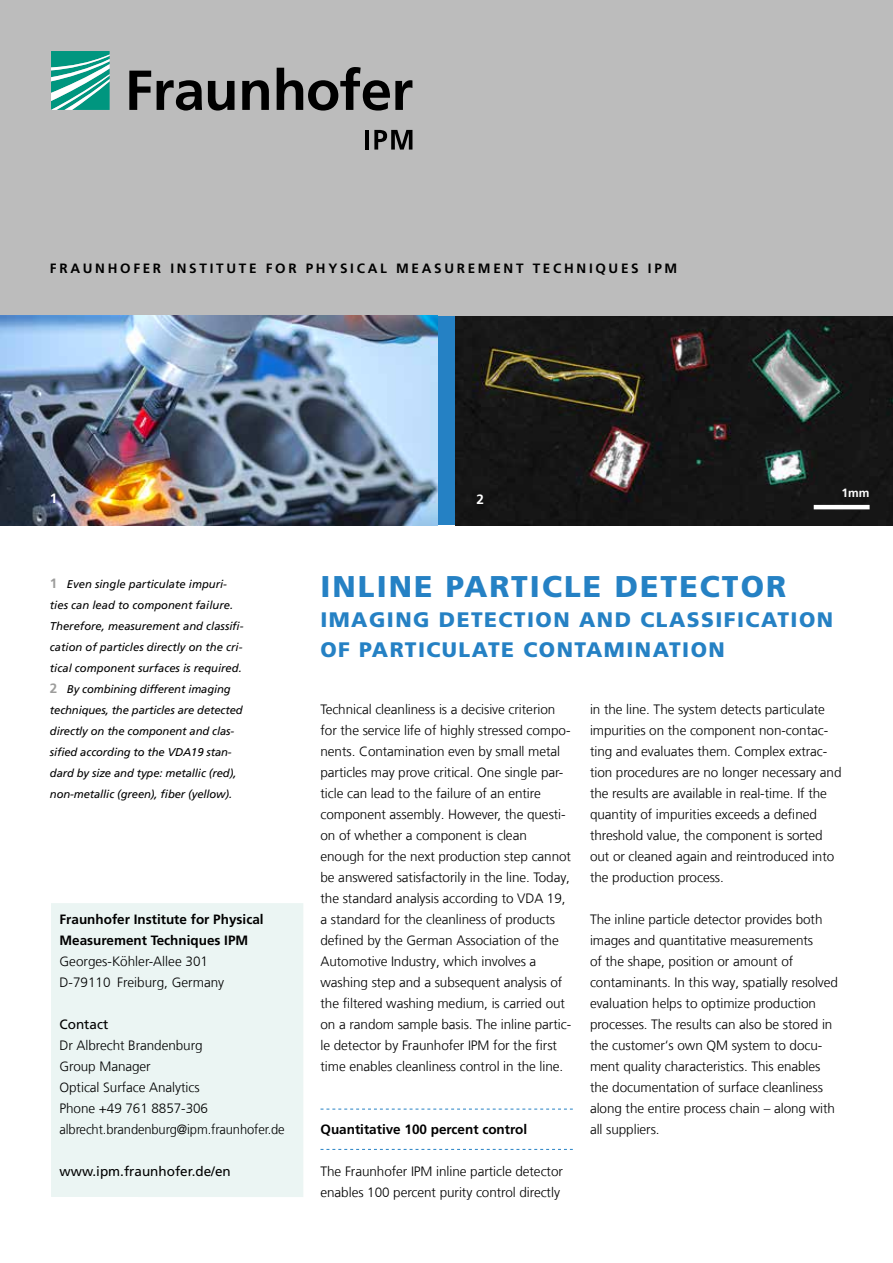
<style>
.page{position:relative;width:893px;height:1263px;background:#fff}
.page>*{position:absolute;margin:0;border:0;box-sizing:border-box;transform-origin:0 0}
.t1{font:900 30px "Frutiger LT Com";letter-spacing:.07em;color:#2581c4}
.t2{font:900 21px/30px "Frutiger LT Com";letter-spacing:.07em;color:#2581c4}
.t3{font:300 13.5px/21px "Frutiger LT Com";letter-spacing:-.005em;color:#000}
.t4{font:700 13.5px/21px "Frutiger LT Com";color:#000}
.t5{font:700 13.5px "Frutiger LT Com";letter-spacing:.2em;color:#000}
.t6{font:13.5px "Frutiger LT Com";color:#000}
.t7{font:700 13.5px "Frutiger LT Com";color:#fff}
.t8{font:700 12px "Frutiger LT Com";color:#fff}
.t9{font:italic 11.25px/21px "Frutiger LT Com";letter-spacing:-.01em;color:#000}
.s1{font-weight:700;font-style:normal;font-size:13.5px;color:#9d9d9c}
</style>
<div class="page">
<img style="left:455px;top:315px;width:438px;height:210px">
<div style="left:0;top:0;width:893px;height:315px;background:#bcbcbc"></div>
<svg style="left:51px;top:51px;width:59px;height:59px;background:#4bb3a3"></svg>
<svg style="left:129px;top:67px;width:283px;height:44px"></svg>
<hr style="left:365px;top:130px;width:4px;height:20px;background:#000">
<svg style="left:374px;top:130px;width:38px;height:20px"></svg>
<svg style="left:320px;top:1109px;width:253px;height:1px"></svg>
<svg style="left:320px;top:1149px;width:253px;height:1px"></svg>
<img style="left:0;top:315px;width:438px;height:210px">
<div style="left:51px;top:903px;width:252px;height:294px;background:#ebf5f3"></div>
<hr style="left:814px;top:505px;width:56px;height:4px;background:#fff">
<p class="t5" style="left:50px;top:260px;width:629px">FRAUNHOFER INSTITUTE FOR PHYSICAL MEASUREMENT TECHNIQUES IPM</p>
<p class="t7" style="left:50px;top:491px;width:9px">1</p>
<p class="t7" style="left:476px;top:491px;width:9px">2</p>
<p class="t8" style="left:842px;top:486px;width:30px">1mm</p>
<p class="t9" style="left:50px;top:574px;width:195px"><span class="s1">1</span> Even single particulate impuri&shy;ties can lead to component failure.<br>Therefore, measurement and classifi&shy;cation of particles directly on the cri&shy;tical component surfaces is required.<br><span class="s1">2</span> By combining different imaging techniques, the particles are detected directly on the component and clas&shy;sified according to the VDA19 stan&shy;dard by size and type: metallic (red), non-metallic (green), fiber (yellow).</p>
<p class="t4" style="left:60px;top:909px;width:206px">Fraunhofer Institute for Physical<br>Measurement Techniques IPM</p>
<p class="t3" style="left:60px;top:951px;width:166px">Georges-Köhler-Allee 301<br>D-79110 Freiburg, Germany</p>
<p class="t6" style="left:60px;top:1016px;width:50px">Contact</p>
<p class="t3" style="left:60px;top:1035px;width:227px">Dr Albrecht Brandenburg<br>Group Manager<br>Optical Surface Analytics<br>Phone +49 761 8857-306 albrecht.brandenburg@ipm.fraunhofer.de</p>
<p class="t6" style="left:60px;top:1163px;width:173px">www.ipm.fraunhofer.de/en</p>
<h1 class="t1" style="left:320px;top:569px;width:467px">INLINE PARTICLE DETECTOR</h1>
<h2 class="t2" style="left:320px;top:605px;width:514px">IMAGING DETECTION AND CLASSIFICATION<br>OF PARTICULATE CONTAMINATION</h2>
<p class="t3" style="left:320px;top:699px;width:252px">Technical cleanliness is a decisive criterion for the service life of highly stressed compo&shy;nents. Contamination even by small metal particles may prove critical. One single par&shy;ticle can lead to the failure of an entire component assembly. However, the questi&shy;on of whether a component is clean enough for the next production step cannot be answered satisfactorily in the line. Today, the standard analysis according to VDA 19, a standard for the cleanliness of products defined by the German Association of the Automotive Industry, which involves a washing step and a subsequent analysis of the filtered washing medium, is carried out on a random sample basis. The inline partic&shy;le detector by Fraunhofer IPM for the first time enables cleanliness control in the line.</p>
<p class="t4" style="left:320px;top:1119px;width:208px">Quantitative 100 percent control</p>
<p class="t3" style="left:320px;top:1161px;width:244px">The Fraunhofer IPM inline particle detector enables 100 percent purity control directly</p>
<p class="t3" style="left:590px;top:699px;width:253px">in the line. The system detects particulate impurities on the component non-contac&shy;ting and evaluates them. Complex extrac&shy;tion procedures are no longer necessary and the results are available in real-time. If the quantity of impurities exceeds a defined threshold value, the component is sorted out or cleaned again and reintroduced into the production process.</p>
<p class="t3" style="left:590px;top:909px;width:250px">The inline particle detector provides both images and quantitative measurements<br>of the shape, position or amount of contaminants. In this way, spatially resolved evaluation helps to optimize production processes. The results can also be stored in the customer‘s own QM system to docu&shy;ment quality characteristics. This enables the documentation of surface cleanliness along the entire process chain – along with all suppliers.</p>
</div>
